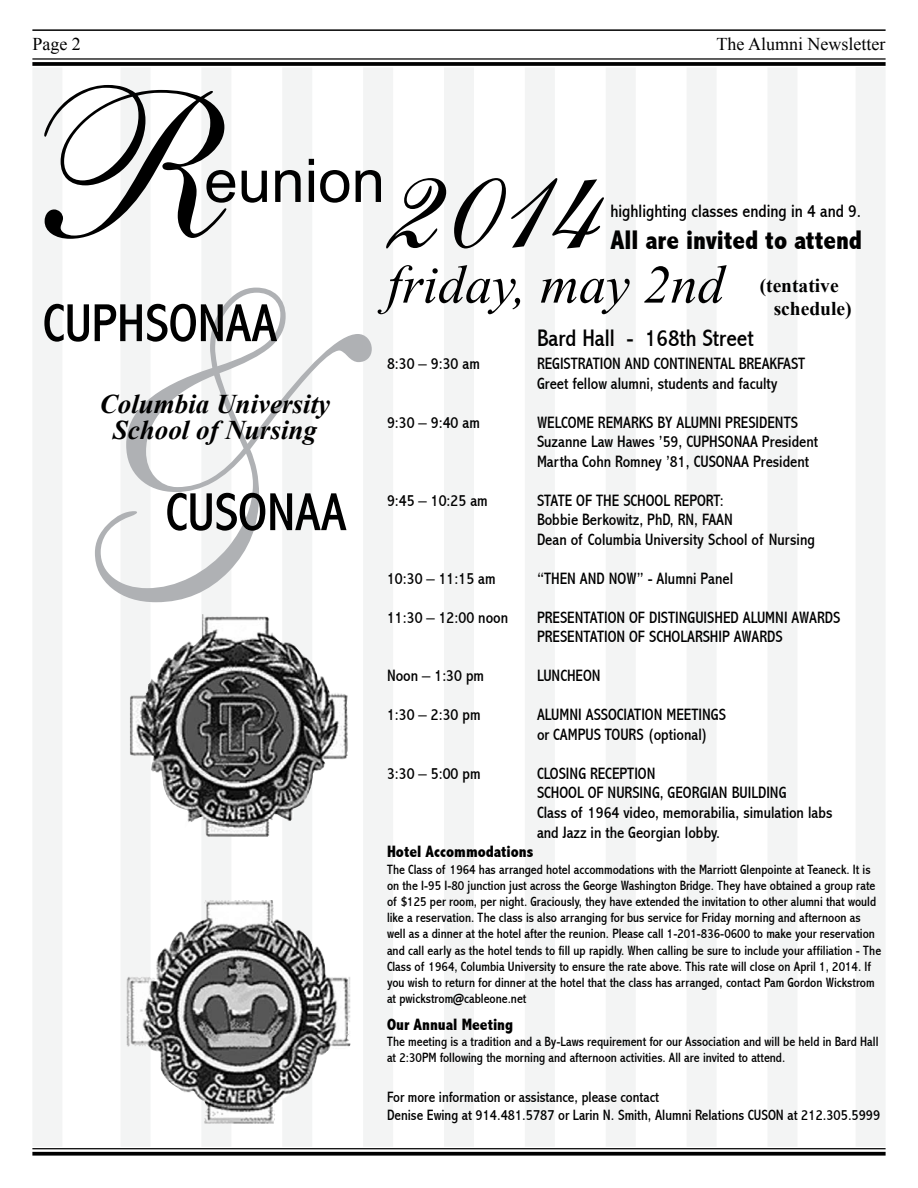
<style>
.page{position:relative;width:918px;height:1188px;background:#fff}
.page>*{position:absolute;margin:0;border:0;box-sizing:border-box;transform-origin:0 0}
.t1{font:360px "Shelley Allegro BT";color:#afb1b4}
.t2{font:144px "Shelley Allegro BT";color:#000}
.t3{font:condensed 54px "Abadi";color:#000}
.t4{font:italic 54px "Times New Roman";color:#000}
.t5{font:italic 700 27px/26px "Times New Roman";color:#000;text-align:center}
.t6{font:800 condensed 27px "Abadi";color:#000}
.t7{font:condensed 24px "Abadi";color:#000}
.t8{font:700 19.5px/23.4px "Times New Roman";color:#000}
.t9{font:condensed 18px "Abadi";color:#000}
.t10{font:18px "Times New Roman";color:#000}
.t11{font:condensed 16.5px/19.5px "Abadi";color:#000}
.t12{font:800 condensed 16.5px "Abadi";color:#000}
.t13{font:condensed 15px/18px "Abadi";color:#000}
.t14{font:condensed 13.5px/16.2px "Abadi";color:#000}
</style>
<div class="page">
<hr style="left:32px;top:29px;width:854px;height:2px;background:#000">
<hr style="left:32px;top:58px;width:854px;height:2px;background:#000">
<svg style="left:32px;top:62px;width:854px;height:4px;background:#0f0f0f"></svg>
<hr style="left:32px;top:1148px;width:854px;height:1px;background:#000">
<svg style="left:32px;top:1152px;width:854px;height:4px;background:#191919"></svg>
<div style="left:32px;top:67px;width:30px;height:1080px;background:#f3f4f4"></div>
<div style="left:856px;top:67px;width:30px;height:1080px;background:#f3f4f4"></div>
<div style="left:121px;top:67px;width:30px;height:1080px;background:#f3f4f4"></div>
<div style="left:201px;top:67px;width:30px;height:1080px;background:#f3f4f4"></div>
<div style="left:282px;top:67px;width:30px;height:1080px;background:#f3f4f4"></div>
<div style="left:363px;top:67px;width:30px;height:1080px;background:#f3f4f4"></div>
<div style="left:444px;top:67px;width:30px;height:1080px;background:#f3f4f4"></div>
<div style="left:525px;top:67px;width:30px;height:1080px;background:#f3f4f4"></div>
<div style="left:606px;top:67px;width:30px;height:1080px;background:#f3f4f4"></div>
<div style="left:687px;top:67px;width:30px;height:1080px;background:#f3f4f4"></div>
<div style="left:767px;top:67px;width:30px;height:1080px;background:#f3f4f4"></div>
<svg style="left:44px;top:85px;width:337px;height:154px"></svg>
<img style="left:130px;top:614px;width:218px;height:223px">
<img style="left:126px;top:900px;width:224px;height:224px">
<h3 class="t10" style="left:32px;top:32px;width:36px">Page</h3>
<h3 class="t10" style="left:717px;top:32px;width:170px">The Alumni Newsletter</h3>
<h2 class="t2" style="left:387px;top:112px;width:221px">2014</h2>
<h3 class="t9" style="left:610px;top:200px;width:252px">highlighting classes ending in 4 and 9.</h3>
<h3 class="t6" style="left:610px;top:224px;width:253px">All are invited to attend</h3>
<h3 class="t8" style="left:774px;top:273px;width:80px;text-indent:-14px">(tentative schedule)</h3>
<h3 class="t4" style="left:387px;top:247px;width:339px">friday, may 2nd</h3>
<h3 class="t7" style="left:537px;top:324px;width:218px">Bard Hall - 168th Street</h3>
<p class="t11" style="left:387px;top:354px;width:94px">8:30 – 9:30 am</p>
<p class="t11" style="left:537px;top:354px;width:270px">REGISTRATION AND CONTINENTAL BREAKFAST<br>Greet fellow alumni, students and faculty</p>
<p class="t11" style="left:387px;top:413px;width:94px">9:30 – 9:40 am</p>
<p class="t11" style="left:537px;top:413px;width:283px">WELCOME REMARKS BY ALUMNI PRESIDENTS<br>Suzanne Law Hawes ’59, CUPHSONAA President<br>Martha Cohn Romney ’81, CUSONAA President</p>
<p class="t11" style="left:387px;top:491px;width:102px">9:45 – 10:25 am</p>
<p class="t11" style="left:537px;top:491px;width:279px">STATE OF THE SCHOOL REPORT:<br>Bobbie Berkowitz, PhD, RN, FAAN<br>Dean of Columbia University School of Nursing</p>
<p class="t11" style="left:387px;top:569px;width:110px">10:30 – 11:15 am</p>
<p class="t11" style="left:537px;top:569px;width:198px">“THEN AND NOW” - Alumni Panel</p>
<p class="t11" style="left:387px;top:608px;width:123px">11:30 – 12:00 noon</p>
<p class="t11" style="left:537px;top:608px;width:305px">PRESENTATION OF DISTINGUISHED ALUMNI AWARDS<br>PRESENTATION OF SCHOLARSHIP AWARDS</p>
<p class="t11" style="left:387px;top:666px;width:99px">Noon – 1:30 pm</p>
<p class="t11" style="left:537px;top:666px;width:65px">LUNCHEON</p>
<p class="t11" style="left:387px;top:705px;width:95px">1:30 – 2:30 pm</p>
<p class="t11" style="left:537px;top:705px;width:190px">ALUMNI ASSOCIATION MEETINGS or CAMPUS TOURS (optional)</p>
<p class="t11" style="left:387px;top:764px;width:95px">3:30 – 5:00 pm</p>
<p class="t11" style="left:537px;top:764px;width:297px">CLOSING RECEPTION<br>SCHOOL OF NURSING, GEORGIAN BUILDING<br>Class of 1964 video, memorabilia, simulation labs and Jazz in the Georgian lobby.</p>
<p class="t12" style="left:387px;top:842px;width:148px">Hotel Accommodations</p>
<p class="t14" style="left:387px;top:861px;width:496px">The Class of 1964 has arranged hotel accommodations with the Marriott Glenpointe at Teaneck. It is on the I-95 I-80 junction just across the George Washington Bridge. They have obtained a group rate of $125 per room, per night. Graciously, they have extended the invitation to other alumni that would like a reservation. The class is also arranging for bus service for Friday morning and afternoon as well as a dinner at the hotel after the reunion. Please call 1-201-836-0600 to make your reservation and call early as the hotel tends to fill up rapidly. When calling be sure to include your affiliation - The Class of 1964, Columbia University to ensure the rate above. This rate will close on April 1, 2014. If you wish to return for dinner at the hotel that the class has arranged, contact Pam Gordon Wickstrom at pwickstrom@cableone.net</p>
<p class="t12" style="left:387px;top:1015px;width:128px">Our Annual Meeting</p>
<p class="t14" style="left:387px;top:1034px;width:493px">The meeting is a tradition and a By-Laws requirement for our Association and will be held in Bard Hall at 2:30PM following the morning and afternoon activities. All are invited to attend.</p>
<p class="t13" style="left:387px;top:1089px;width:495px">For more information or assistance, please contact<br>Denise Ewing at 914.481.5787 or Larin N. Smith, Alumni Relations CUSON at 212.305.5999</p>
<h1 class="t1" style="left:87px;top:150px;width:258px">&amp;</h1>
<h3 class="t3" style="left:43px;top:292px;width:236px">CUPHSONAA</h3>
<h3 class="t5" style="left:100px;top:390px;width:232px">Columbia University<br>School of Nursing</h3>
<h3 class="t3" style="left:166px;top:481px;width:183px">CUSONAA</h3>
</div>
